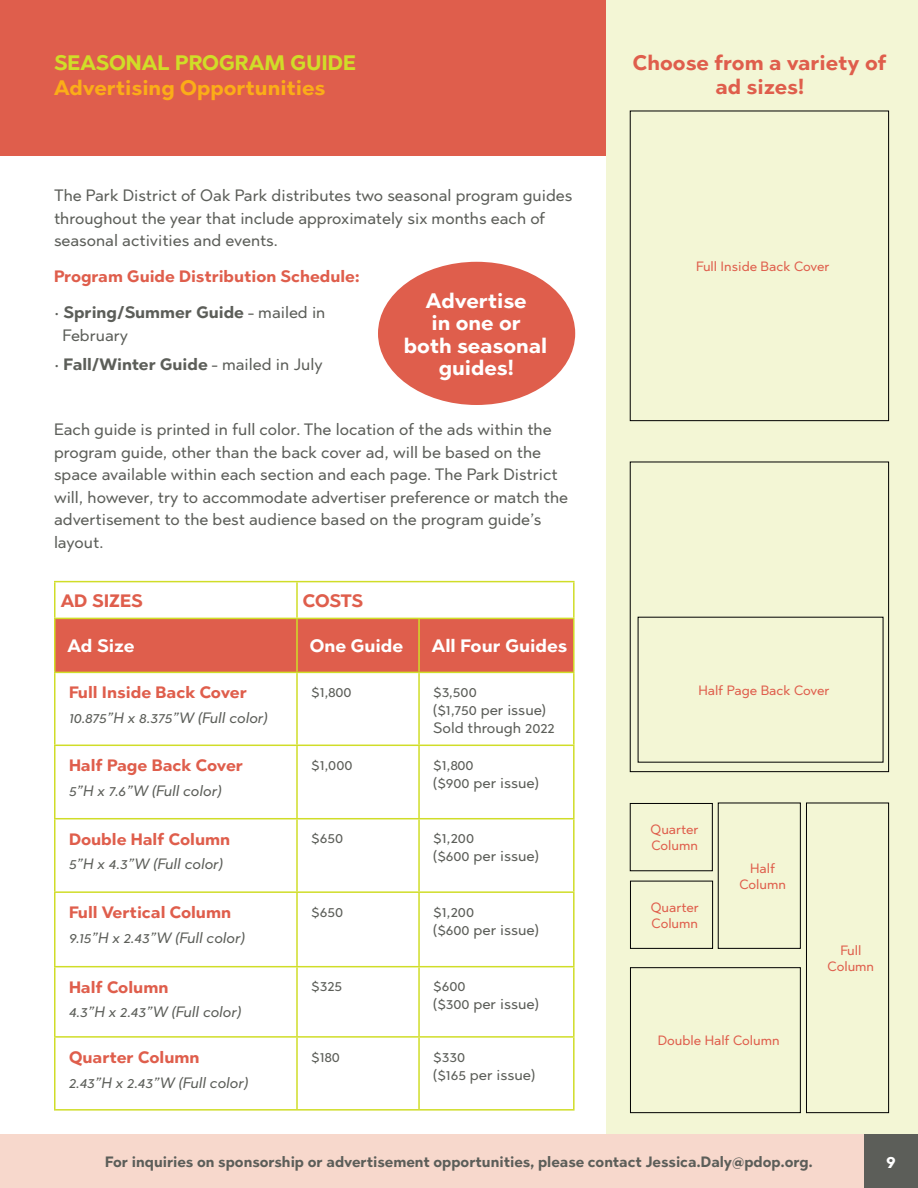
<style>
.page{position:relative;width:918px;height:1188px;background:#fff}
.page>*{position:absolute;margin:0;border:0;box-sizing:border-box;transform-origin:0 0}
.t1{font:700 21px/22.5px "Abrade";color:#fff;text-align:center}
.t2{font:700 21px/24px "Abrade";color:#df5e4c;text-align:center}
.t3{font:700 21px "Abrade";color:#fbad18}
.t4{font:700 21px "Abrade";color:#d0dd28}
.t5{font:700 18px "Abrade";color:#fff}
.t6{font:700 18px "Abrade";letter-spacing:-.01em;color:#df5e4c}
.t7{font:16.5px/22.5px "Abrade";color:#5c5e59}
.t8{font:700 16.5px "Abrade";color:#df5e4c}
.t9{font:700 16.5px "Abrade";color:#5c5e59}
.t10{font:15px/18px "Abrade";color:#5c5e59}
.t11{font:italic 15px "Abrade";color:#5c5e59}
.t12{font:700 15px "Abrade";color:#5c5e59;scale:.95 1}
.t13{font:13.5px/16.2px "Abrade";color:#df5e4c;text-align:center}
.s1{font-weight:700}
.s2{font-weight:400}
</style>
<div class="page">
<div style="left:606px;top:0;width:312px;height:1134px;background:#f3f6d5"></div>
<div style="left:0;top:0;width:606px;height:156px;background:#df5e4c"></div>
<div style="left:56px;top:619px;width:517px;height:53px;background:#df5e4c"></div>
<hr style="left:54px;top:581px;width:243px;height:1px;background:#d0dd28">
<hr style="left:54px;top:582px;width:2px;height:36px;background:#d0dd28">
<hr style="left:297px;top:581px;width:122px;height:1px;background:#d0dd28">
<hr style="left:296px;top:582px;width:2px;height:36px;background:#d0dd28">
<hr style="left:419px;top:581px;width:156px;height:1px;background:#d0dd28">
<hr style="left:573px;top:582px;width:2px;height:36px;background:#d0dd28">
<hr style="left:54px;top:618px;width:243px;height:1px;background:#d0dd28">
<hr style="left:54px;top:619px;width:2px;height:53px;background:#d0dd28">
<hr style="left:297px;top:618px;width:122px;height:1px;background:#d0dd28">
<hr style="left:296px;top:619px;width:2px;height:53px;background:#d0dd28">
<hr style="left:419px;top:618px;width:156px;height:1px;background:#d0dd28">
<hr style="left:418px;top:619px;width:2px;height:53px;background:#d0dd28">
<hr style="left:573px;top:619px;width:2px;height:53px;background:#d0dd28">
<hr style="left:54px;top:672px;width:243px;height:1px;background:#d0dd28">
<hr style="left:54px;top:673px;width:2px;height:72px;background:#d0dd28">
<hr style="left:297px;top:672px;width:122px;height:1px;background:#d0dd28">
<hr style="left:296px;top:673px;width:2px;height:72px;background:#d0dd28">
<hr style="left:419px;top:672px;width:156px;height:1px;background:#d0dd28">
<hr style="left:418px;top:673px;width:2px;height:72px;background:#d0dd28">
<hr style="left:573px;top:673px;width:2px;height:72px;background:#d0dd28">
<hr style="left:54px;top:745px;width:243px;height:1px;background:#d0dd28">
<hr style="left:54px;top:746px;width:2px;height:72px;background:#d0dd28">
<hr style="left:297px;top:745px;width:122px;height:1px;background:#d0dd28">
<hr style="left:296px;top:746px;width:2px;height:72px;background:#d0dd28">
<hr style="left:419px;top:745px;width:156px;height:1px;background:#d0dd28">
<hr style="left:418px;top:746px;width:2px;height:72px;background:#d0dd28">
<hr style="left:573px;top:746px;width:2px;height:72px;background:#d0dd28">
<hr style="left:54px;top:818px;width:243px;height:1px;background:#d0dd28">
<hr style="left:54px;top:819px;width:2px;height:72px;background:#d0dd28">
<hr style="left:297px;top:818px;width:122px;height:1px;background:#d0dd28">
<hr style="left:296px;top:819px;width:2px;height:72px;background:#d0dd28">
<hr style="left:419px;top:818px;width:156px;height:1px;background:#d0dd28">
<hr style="left:418px;top:819px;width:2px;height:72px;background:#d0dd28">
<hr style="left:573px;top:819px;width:2px;height:72px;background:#d0dd28">
<hr style="left:54px;top:891px;width:243px;height:2px;background:#d0dd28">
<hr style="left:54px;top:893px;width:2px;height:73px;background:#d0dd28">
<hr style="left:297px;top:891px;width:122px;height:2px;background:#d0dd28">
<hr style="left:296px;top:893px;width:2px;height:73px;background:#d0dd28">
<hr style="left:419px;top:891px;width:156px;height:2px;background:#d0dd28">
<hr style="left:418px;top:893px;width:2px;height:73px;background:#d0dd28">
<hr style="left:573px;top:893px;width:2px;height:73px;background:#d0dd28">
<hr style="left:54px;top:966px;width:243px;height:1px;background:#d0dd28">
<hr style="left:54px;top:967px;width:2px;height:69px;background:#d0dd28">
<hr style="left:297px;top:966px;width:122px;height:1px;background:#d0dd28">
<hr style="left:296px;top:967px;width:2px;height:69px;background:#d0dd28">
<hr style="left:419px;top:966px;width:156px;height:1px;background:#d0dd28">
<hr style="left:418px;top:967px;width:2px;height:69px;background:#d0dd28">
<hr style="left:573px;top:967px;width:2px;height:69px;background:#d0dd28">
<hr style="left:54px;top:1036px;width:243px;height:2px;background:#d0dd28">
<hr style="left:54px;top:1038px;width:2px;height:71px;background:#d0dd28">
<hr style="left:297px;top:1036px;width:122px;height:2px;background:#d0dd28">
<hr style="left:296px;top:1038px;width:2px;height:71px;background:#d0dd28">
<hr style="left:419px;top:1036px;width:156px;height:2px;background:#d0dd28">
<hr style="left:418px;top:1038px;width:2px;height:71px;background:#d0dd28">
<hr style="left:573px;top:1038px;width:2px;height:71px;background:#d0dd28">
<hr style="left:54px;top:1109px;width:243px;height:2px;background:#d0dd28">
<hr style="left:297px;top:1109px;width:122px;height:2px;background:#d0dd28">
<hr style="left:419px;top:1109px;width:156px;height:2px;background:#d0dd28">
<div style="left:0;top:1134px;width:918px;height:54px;background:#f7d8cc"></div>
<div style="left:630px;top:967px;width:171px;height:146px;border:1px solid #000"></div>
<div style="left:806px;top:803px;width:83px;height:310px;border:1px solid #000"></div>
<div style="left:718px;top:803px;width:83px;height:146px;border:1px solid #000"></div>
<div style="left:630px;top:803px;width:83px;height:68px;border:1px solid #000"></div>
<div style="left:630px;top:881px;width:83px;height:68px;border:1px solid #000"></div>
<div style="left:630px;top:111px;width:259px;height:310px;border:1px solid #000"></div>
<div style="left:378px;top:262px;width:197px;height:143px;background:#df5e4c;border-radius:50%"></div>
<div style="left:864px;top:1134px;width:54px;height:54px;background:#5c5e59"></div>
<div style="left:630px;top:462px;width:259px;height:310px;border:1px solid #000"></div>
<p class="t4" style="left:54px;top:48px;width:303px">SEASONAL PROGRAM GUIDE</p>
<p class="t3" style="left:54px;top:74px;width:273px">Advertising Opportunities</p>
<p class="t7" style="left:54px;top:184px;width:520px">The Park District of Oak Park distributes two seasonal program guides throughout the year that include approximately six months each of seasonal activities and events.</p>
<p class="t8" style="left:54px;top:266px;width:307px">Program Guide Distribution Schedule:</p>
<p class="t7" style="left:62px;top:301px;width:265px;text-indent:-8px">• <span class="s1">Spring/Summer Guide</span> - mailed in<br>February</p>
<p class="t9" style="left:54px;top:353px;width:270px"><span class="s2">•</span> Fall/Winter Guide <span class="s2">- mailed in July</span></p>
<p class="t1" style="left:404px;top:289px;width:145px">Advertise<br>in one or<br>both seasonal guides!</p>
<p class="t7" style="left:54px;top:418px;width:516px">Each guide is printed in full color. The location of the ads within the program guide, other than the back cover ad, will be based on the space available within each section and each page. The Park District will, however, try to accommodate advertiser preference or match the advertisement to the best audience based on the program guide’s layout.</p>
<p class="t6" style="left:61px;top:588px;width:83px">AD SIZES</p>
<p class="t6" style="left:303px;top:588px;width:62px">COSTS</p>
<p class="t5" style="left:68px;top:634px;width:68px">Ad Size</p>
<p class="t5" style="left:310px;top:634px;width:95px">One Guide</p>
<p class="t5" style="left:432px;top:634px;width:137px">All Four Guides</p>
<p class="t8" style="left:69px;top:682px;width:179px">Full Inside Back Cover</p>
<p class="t11" style="left:69px;top:708px;width:200px">10.875”H x 8.375”W (Full color)</p>
<p class="t10" style="left:311px;top:683px;width:42px">$1,800</p>
<p class="t10" style="left:433px;top:683px;width:123px">$3,500<br>($1,750 per issue)<br>Sold through 2022</p>
<p class="t8" style="left:69px;top:754px;width:176px">Half Page Back Cover</p>
<p class="t11" style="left:69px;top:781px;width:154px">5”H x 7.6”W (Full color)</p>
<p class="t10" style="left:311px;top:755px;width:43px">$1,000</p>
<p class="t10" style="left:433px;top:755px;width:107px">$1,800<br>($900 per issue)</p>
<p class="t8" style="left:69px;top:828px;width:163px">Double Half Column</p>
<p class="t11" style="left:69px;top:854px;width:155px">5”H x 4.3”W (Full color)</p>
<p class="t10" style="left:311px;top:829px;width:33px">$650</p>
<p class="t10" style="left:433px;top:829px;width:107px">$1,200<br>($600 per issue)</p>
<p class="t8" style="left:69px;top:901px;width:164px">Full Vertical Column</p>
<p class="t11" style="left:69px;top:928px;width:177px">9.15”H x 2.43”W (Full color)</p>
<p class="t10" style="left:311px;top:902px;width:33px">$650</p>
<p class="t10" style="left:433px;top:902px;width:107px">$1,200<br>($600 per issue)</p>
<p class="t8" style="left:69px;top:976px;width:101px">Half Column</p>
<p class="t11" style="left:69px;top:1002px;width:174px">4.3”H x 2.43”W (Full color)</p>
<p class="t10" style="left:311px;top:977px;width:32px">$325</p>
<p class="t10" style="left:433px;top:977px;width:107px">$600<br>($300 per issue)</p>
<p class="t8" style="left:69px;top:1046px;width:132px">Quarter Column</p>
<p class="t11" style="left:69px;top:1072px;width:181px">2.43”H x 2.43”W (Full color)</p>
<p class="t10" style="left:311px;top:1047px;width:30px">$180</p>
<p class="t10" style="left:433px;top:1047px;width:103px">$330<br>($165 per issue)</p>
<p class="t2" style="left:633px;top:50px;width:255px">Choose from a variety of ad sizes!</p>
<p class="t13" style="left:696px;top:258px;width:135px">Full Inside Back Cover</p>
<p class="t13" style="left:698px;top:682px;width:133px">Half Page Back Cover</p>
<p class="t13" style="left:651px;top:821px;width:50px;text-align:left">Quarter<br>Column</p>
<p class="t13" style="left:651px;top:899px;width:50px;text-align:left">Quarter<br>Column</p>
<p class="t13" style="left:739px;top:860px;width:48px">Half<br>Column</p>
<p class="t13" style="left:658px;top:1032px;width:123px">Double Half Column</p>
<p class="t13" style="left:828px;top:942px;width:48px">Full<br>Column</p>
<p class="t12" style="left:105px;top:1151px;width:747px">For inquiries on sponsorship or advertisement opportunities, please contact Jessica.Daly@pdop.org.</p>
<p class="t5" style="left:886px;top:1149px;width:11px">9</p>
</div>
